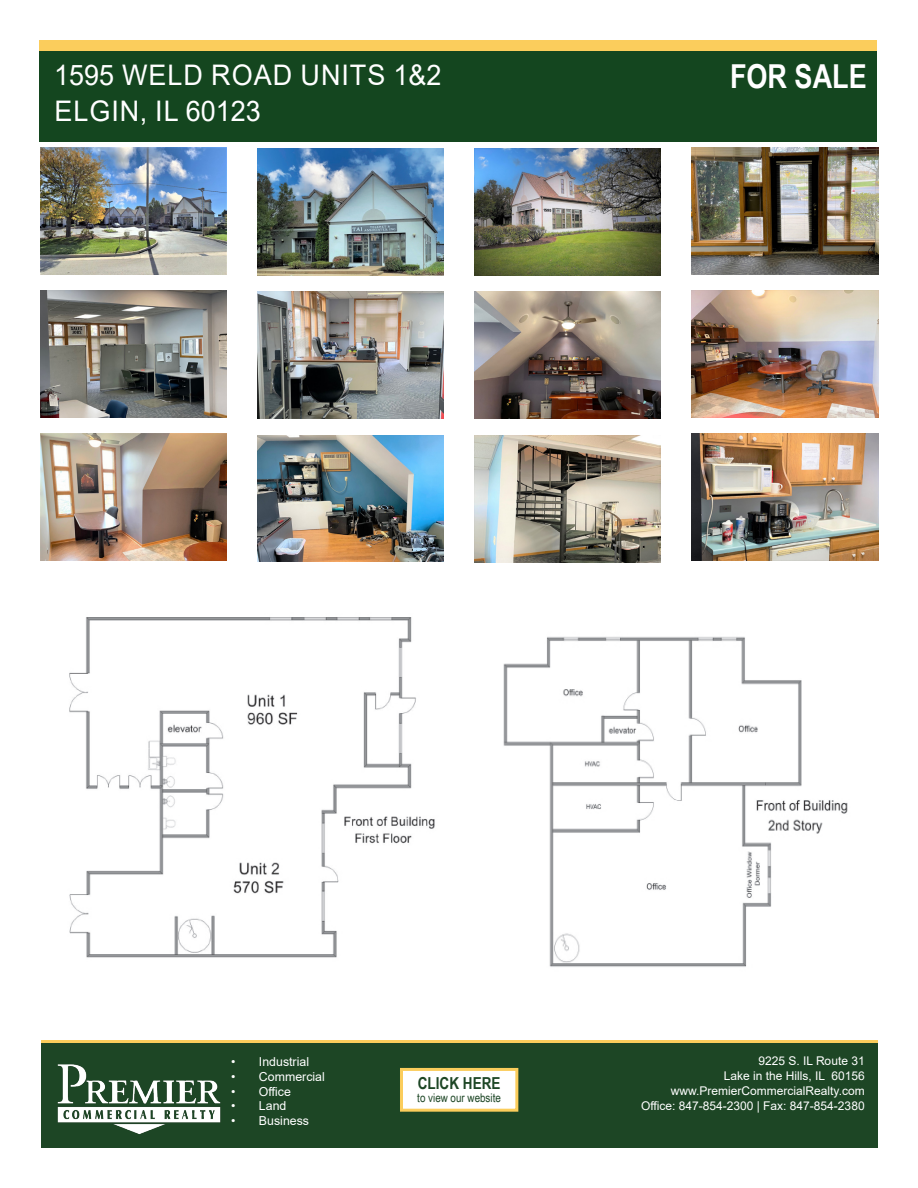
<style>
.page{position:relative;width:918px;height:1188px;background:#fff}
.page>*{position:absolute;margin:0;border:0;box-sizing:border-box;transform-origin:0 0}
.t1{font:700 33px "Arial Narrow";color:#fff}
.t2{font:28.35px "Arial";letter-spacing:.035em;color:#fff;scale:.95 1}
.t3{font:700 16.5px "Arial Narrow";color:#1d4625}
.t4{font:12.3px "Arial";color:#fff}
.t5{font:12px/15px "Arial";color:#fff;text-align:right}
.t6{font:12px "Arial Narrow";color:#1d4625}
</style>
<div class="page">
<div style="left:41px;top:1040px;width:837px;height:107px;background:#fbcd5c"></div>
<div style="left:41px;top:1043px;width:837px;height:105px;background:#1d4625"></div>
<img style="left:57px;top:1064px;width:164px;height:70px">
<div style="left:400px;top:1068px;width:118px;height:44px;background:#fff;border:3px solid #fbcd5c"></div>
<div style="left:40px;top:40px;width:837px;height:96px;background:#fbcd5c"></div>
<div style="left:40px;top:51px;width:837px;height:91px;background:#14461f"></div>
<img style="left:41px;top:148px;width:186px;height:127px">
<img style="left:41px;top:434px;width:186px;height:127px">
<img style="left:41px;top:290px;width:186px;height:127px">
<img style="left:692px;top:148px;width:186px;height:127px">
<img style="left:692px;top:434px;width:186px;height:127px">
<img style="left:692px;top:290px;width:186px;height:127px">
<img style="left:258px;top:149px;width:186px;height:127px">
<img style="left:258px;top:435px;width:186px;height:127px">
<img style="left:258px;top:291px;width:186px;height:127px">
<img style="left:475px;top:149px;width:186px;height:127px">
<img style="left:475px;top:435px;width:186px;height:127px">
<img style="left:475px;top:291px;width:186px;height:127px">
<img style="left:69px;top:617px;width:366px;height:341px">
<img style="left:503px;top:636px;width:345px;height:331px">
<p class="t2" style="left:54px;top:56px;width:409px">1595 WELD ROAD UNITS 1&amp;2</p>
<p class="t1" style="left:730px;top:51px;width:138px">FOR SALE</p>
<p class="t2" style="left:54px;top:92px;width:219px">ELGIN, IL 60123</p>
<p class="t4" style="left:231px;top:1053px;width:79px">• Industrial</p>
<p class="t4" style="left:231px;top:1068px;width:95px">• Commercial</p>
<p class="t4" style="left:231px;top:1083px;width:61px">• Office</p>
<p class="t4" style="left:231px;top:1098px;width:57px">• Land</p>
<p class="t4" style="left:231px;top:1112px;width:79px">• Business</p>
<h3 class="t3" style="left:418px;top:1070px;width:84px">CLICK HERE</h3>
<p class="t6" style="left:417px;top:1089px;width:85px">to view our website</p>
<p class="t5" style="left:641px;top:1053px;width:225px">9225 S. IL Route 31<br>Lake in the Hills, IL 60156 www.PremierCommercialRealty.com<br>Office: 847-854-2300 | Fax: 847-854-2380</p>
</div>
